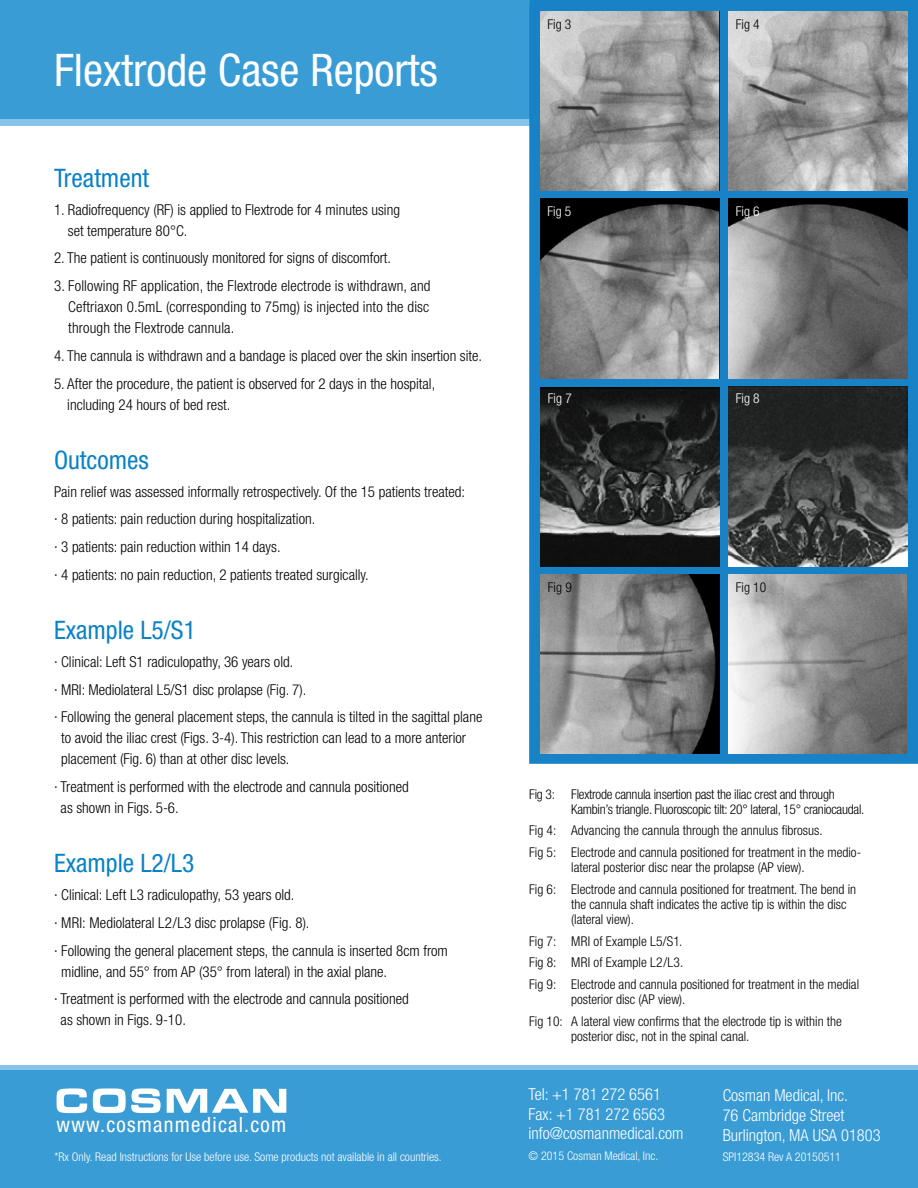
<style>
.page{position:relative;width:918px;height:1188px;background:#fff}
.page>*{position:absolute;margin:0;border:0;box-sizing:border-box;transform-origin:0 0}
.t1{font:condensed 45px "Helvetica Neue LT Std";color:#fff}
.t2{font:condensed 25.5px "Helvetica Neue LT Std";color:#0a81c5}
.t3{font:condensed 21px "Helvetica Neue LT Std";letter-spacing:.06em;color:#fff}
.t4{font:300 condensed 16.5px/19.8px "Helvetica Neue LT Std";color:#fff}
.t5{font:300 condensed 15px/27.8px "Helvetica Neue LT Std";color:#000}
.t6{font:300 condensed 13.5px/21.8px "Helvetica Neue LT Std";color:#000}
.t7{font:300 condensed 13.5px/15px "Helvetica Neue LT Std";letter-spacing:-.02em;color:#000}
.t8{font:300 condensed 13.5px "Helvetica Neue LT Std";color:#fff}
.t9{font:300 condensed 12px "Helvetica Neue LT Std";color:#fff}
</style>
<div class="page">
<div style="left:0;top:0;width:918px;height:126px;background:#86c4eb"></div>
<div style="left:0;top:0;width:918px;height:119px;background:#3a9cd5"></div>
<div style="left:0;top:1065px;width:918px;height:123px;background:#86c4eb"></div>
<div style="left:0;top:1070px;width:918px;height:118px;background:#3a9cd5"></div>
<svg style="left:57px;top:1088px;width:30px;height:25px"></svg>
<svg style="left:93px;top:1088px;width:68px;height:25px"></svg>
<svg style="left:167px;top:1089px;width:119px;height:24px"></svg>
<svg style="left:529px;top:0;width:389px;height:764px;background:#1c80be"></svg>
<img style="left:540px;top:12px;width:179px;height:179px">
<img style="left:728px;top:12px;width:179px;height:179px">
<img style="left:540px;top:199px;width:179px;height:179px">
<img style="left:728px;top:199px;width:179px;height:179px">
<img style="left:540px;top:574px;width:180px;height:179px">
<img style="left:728px;top:574px;width:179px;height:179px">
<img style="left:728px;top:387px;width:180px;height:180px">
<img style="left:540px;top:388px;width:180px;height:179px">
<h1 class="t1" style="left:54px;top:44px;width:385px">Flextrode Case Reports</h1>
<h2 class="t2" style="left:54px;top:163px;width:97px">Treatment</h2>
<p class="t5" style="left:68px;top:199px;width:334px;line-height:21px;text-indent:-14px">1. Radiofrequency (RF) is applied to Flextrode for 4 minutes using set temperature 80°C.</p>
<p class="t5" style="left:54px;top:244px;width:339px">2. The patient is continuously monitored for signs of discomfort.</p>
<p class="t5" style="left:68px;top:275px;width:364px;line-height:21px;text-align:justify;text-indent:-14px">3. Following RF application, the Flextrode electrode is withdrawn, and Ceftriaxon 0.5mL (corresponding to 75mg) is injected into the disc through the Flextrode cannula.</p>
<p class="t5" style="left:54px;top:342px;width:430px">4. The cannula is withdrawn and a bandage is placed over the skin insertion site.</p>
<p class="t5" style="left:67px;top:373px;width:370px;line-height:21px;text-indent:-13px">5. After the procedure, the patient is observed for 2 days in the hospital, including 24 hours of bed rest.</p>
<h2 class="t2" style="left:54px;top:445px;width:96px">Outcomes</h2>
<p class="t5" style="left:54px;top:477px;width:413px">Pain relief was assessed informally retrospectively. Of the 15 patients treated: · 8 patients: pain reduction during hospitalization.<br>· 3 patients: pain reduction within 14 days.<br>· 4 patients: no pain reduction, 2 patients treated surgically.</p>
<h2 class="t2" style="left:54px;top:615px;width:143px">Example L5/S1</h2>
<p class="t5" style="left:54px;top:648px;width:430px">· Clinical: Left S1 radiculopathy, 36 years old.<br>· MRI: Mediolateral L5/S1 disc prolapse (Fig. 7).<br>· Following the general placement steps, the cannula is tilted in the sagittal plane</p>
<p class="t5" style="left:61px;top:727px;width:406px;line-height:21px">to avoid the iliac crest (Figs. 3-4). This restriction can lead to a more anterior placement (Fig. 6) than at other disc levels.</p>
<p class="t5" style="left:61px;top:776px;width:350px;line-height:21px;text-indent:-7px">· Treatment is performed with the electrode and cannula positioned as shown in Figs. 5-6.</p>
<h2 class="t2" style="left:54px;top:849px;width:142px">Example L2/L3</h2>
<p class="t5" style="left:54px;top:881px;width:395px">· Clinical: Left L3 radiculopathy, 53 years old.<br>· MRI: Mediolateral L2/L3 disc prolapse (Fig. 8).<br>· Following the general placement steps, the cannula is inserted 8cm from</p>
<p class="t5" style="left:54px;top:957px;width:356px;text-indent:7px">midline, and 55° from AP (35° from lateral) in the axial plane.<br>· Treatment is performed with the electrode and cannula positioned</p>
<p class="t5" style="left:61px;top:1006px;width:127px">as shown in Figs. 9-10.</p>
<h3 class="t3" style="left:57px;top:1113px;width:231px">www.cosmanmedical.com</h3>
<p class="t9" style="left:55px;top:1150px;width:389px">*Rx Only. Read Instructions for Use before use. Some products not available in all countries.</p>
<p class="t6" style="left:548px;top:13px;width:25px">Fig 3</p>
<p class="t6" style="left:736px;top:13px;width:25px">Fig 4</p>
<p class="t8" style="left:548px;top:204px;width:25px">Fig 5</p>
<p class="t8" style="left:736px;top:204px;width:25px">Fig 6</p>
<p class="t8" style="left:548px;top:390px;width:25px">Fig 7</p>
<p class="t8" style="left:736px;top:390px;width:25px">Fig 8</p>
<p class="t6" style="left:548px;top:576px;width:25px">Fig 9</p>
<p class="t6" style="left:736px;top:576px;width:32px">Fig 10</p>
<p class="t7" style="left:571px;top:786px;width:295px;text-indent:-42px">Fig 3: Flextrode cannula insertion past the iliac crest and through<br>Kambin’s triangle. Fluoroscopic tilt: 20° lateral, 15° craniocaudal.</p>
<p class="t6" style="left:529px;top:820px;width:334px">Fig 4: Advancing the cannula through the annulus fibrosus.<br>Fig 5: Electrode and cannula positioned for treatment in the medio-</p>
<p class="t6" style="left:529px;top:856px;width:329px;text-indent:42px">lateral posterior disc near the prolapse (AP view).<br>Fig 6: Electrode and cannula positioned for treatment. The bend in</p>
<p class="t6" style="left:571px;top:897px;width:277px;line-height:15px">the cannula shaft indicates the active tip is within the disc (lateral view).</p>
<p class="t6" style="left:529px;top:930px;width:332px">Fig 7: MRI of Example L5/S1.<br>Fig 8: MRI of Example L2/L3.<br>Fig 9: Electrode and cannula positioned for treatment in the medial</p>
<p class="t6" style="left:529px;top:988px;width:314px;text-indent:42px">posterior disc (AP view).<br>Fig 10: A lateral view confirms that the electrode tip is within the</p>
<p class="t6" style="left:571px;top:1025px;width:180px">posterior disc, not in the spinal canal.</p>
<p class="t4" style="left:529px;top:1084px;width:156px">Tel: +1 781 272 6561<br>Fax: +1 781 272 6563 info@cosmanmedical.com</p>
<p class="t9" style="left:529px;top:1149px;width:131px">© 2015 Cosman Medical, Inc.</p>
<p class="t4" style="left:723px;top:1086px;width:160px">Cosman Medical, Inc.<br>76 Cambridge Street<br>Burlington, MA USA 01803</p>
<p class="t9" style="left:723px;top:1150px;width:120px">SPI12834 Rev A 20150511</p>
</div>
